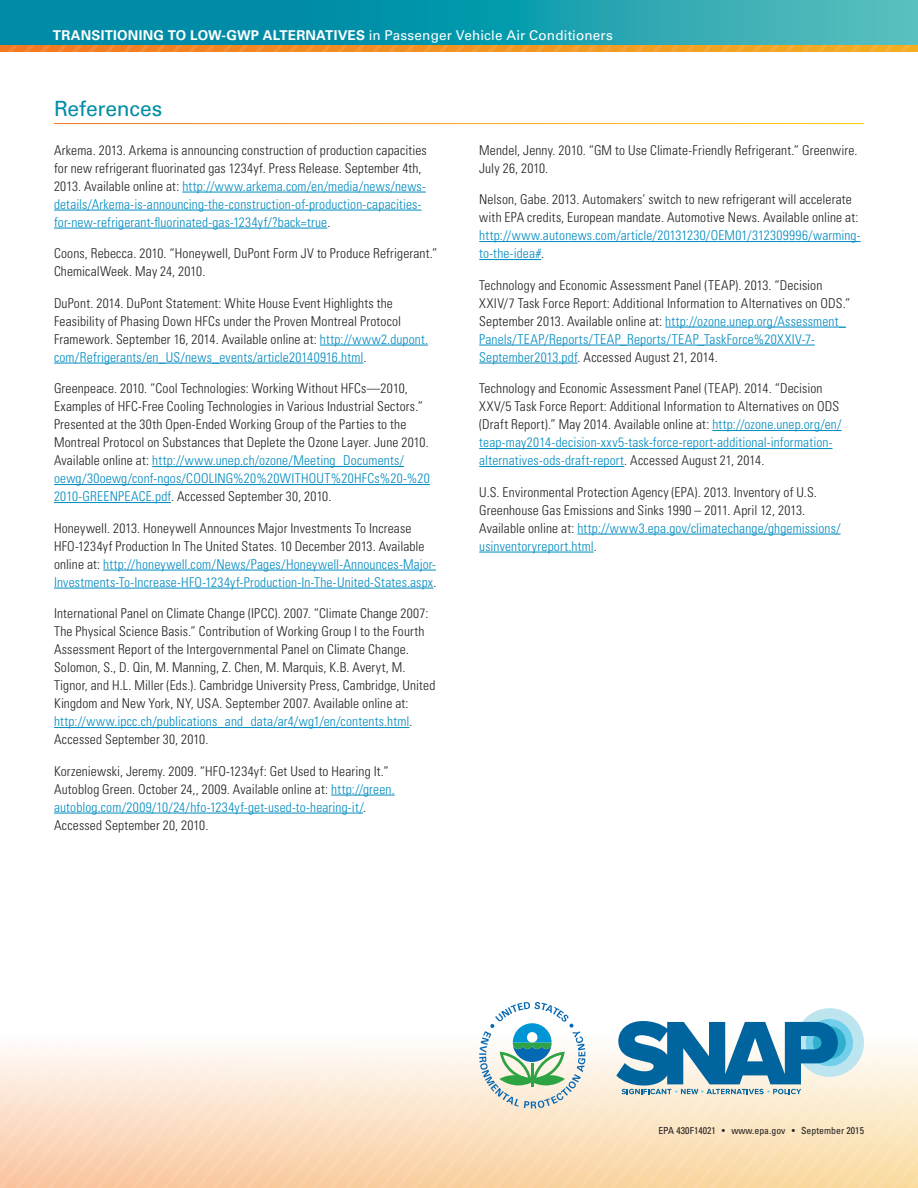
<style>
.page{position:relative;width:918px;height:1188px;background:#fff}
.page>*{position:absolute;margin:0;border:0;box-sizing:border-box;transform-origin:0 0}
.t1{font:21px "Univers LT Std";letter-spacing:-.005em;color:#008ca6}
.t2{font:300 condensed 13.5px/18px "Univers LT Std";letter-spacing:.01em;color:#231f20}
.t3{font:300 condensed 13.5px/18px "Univers LT Std";letter-spacing:.01em;color:#008bc0}
.t4{font:700 13.5px "Univers LT Std";letter-spacing:.015em;color:#fff}
.t5{font:condensed 9.75px "Univers LT Std";letter-spacing:.005em;color:#231f20}
.s1{font-weight:400}
.s2{color:#231f20}
.s3{color:#008bc0}
</style>
<div class="page">
<svg style="left:0;top:1029px;width:918px;height:159px;background:#fbe4ca"></svg>
<svg style="left:0;top:44px;width:918px;height:8px;background:#d89537"></svg>
<svg style="left:0;top:0;width:918px;height:44px;background:#189cad"></svg>
<hr style="left:182px;top:192px;width:244px;height:1px;background:#008bc0">
<hr style="left:54px;top:210px;width:368px;height:1px;background:#008bc0">
<hr style="left:54px;top:228px;width:273px;height:1px;background:#008bc0">
<hr style="left:320px;top:345px;width:108px;height:1px;background:#008bc0">
<hr style="left:54px;top:363px;width:309px;height:1px;background:#008bc0">
<hr style="left:152px;top:466px;width:252px;height:1px;background:#008bc0">
<hr style="left:54px;top:484px;width:376px;height:1px;background:#008bc0">
<hr style="left:54px;top:502px;width:117px;height:1px;background:#008bc0">
<hr style="left:103px;top:570px;width:333px;height:1px;background:#008bc0">
<hr style="left:54px;top:588px;width:379px;height:1px;background:#008bc0">
<hr style="left:54px;top:727px;width:355px;height:1px;background:#008bc0">
<hr style="left:331px;top:795px;width:64px;height:1px;background:#008bc0">
<hr style="left:54px;top:813px;width:309px;height:1px;background:#008bc0">
<hr style="left:479px;top:241px;width:382px;height:1px;background:#008bc0">
<hr style="left:479px;top:259px;width:62px;height:1px;background:#008bc0">
<hr style="left:665px;top:327px;width:181px;height:1px;background:#008bc0">
<hr style="left:479px;top:345px;width:336px;height:1px;background:#008bc0">
<hr style="left:479px;top:363px;width:99px;height:1px;background:#008bc0">
<hr style="left:712px;top:430px;width:130px;height:1px;background:#008bc0">
<hr style="left:479px;top:448px;width:354px;height:1px;background:#008bc0">
<hr style="left:479px;top:466px;width:145px;height:1px;background:#008bc0">
<hr style="left:577px;top:534px;width:264px;height:1px;background:#008bc0">
<hr style="left:479px;top:552px;width:115px;height:1px;background:#008bc0">
<svg style="left:479px;top:1002px;width:106px;height:106px"></svg>
<div style="left:795px;top:1008px;width:69px;height:69px;background:#bce5ef;border-radius:50%"></div>
<div style="left:806px;top:1019px;width:47px;height:47px;background:#72cfeb;border-radius:50%"></div>
<div style="left:813px;top:1026px;width:33px;height:33px;background:#31b0cd;border-radius:50%"></div>
<svg style="left:616px;top:1021px;width:222px;height:73px"></svg>
<p class="t4" style="left:53px;top:27px;width:562px">TRANSITIONING TO LOW-GWP ALTERNATIVES <span class="s1">in Passenger Vehicle Air Conditioners</span></p>
<h2 class="t1" style="left:54px;top:97px;width:110px">References</h2>
<p class="t3" style="left:54px;top:141px;width:374px"><span class="s2">Arkema. 2013. Arkema is announcing construction of production capacities for new refrigerant fluorinated gas 1234yf. Press Release. September 4th, 2013. Available online at:</span> http://www.arkema.com/en/media/news/news&shy;details/Arkema-is-announcing-the-construction-of-production-capacities&shy;for-new-refrigerant-fluorinated-gas-1234yf/?back=true<span class="s2">.</span></p>
<p class="t2" style="left:54px;top:244px;width:385px">Coons, Rebecca. 2010. “Honeywell, DuPont Form JV to Produce Refrigerant.”<br>ChemicalWeek. May 24, 2010.</p>
<p class="t2" style="left:54px;top:294px;width:376px">DuPont. 2014. DuPont Statement: White House Event Highlights the Feasibility of Phasing Down HFCs under the Proven Montreal Protocol Framework. September 16, 2014. Available online at: <span class="s3">http://www2.dupont. com/Refrigerants/en_US/news_events/article20140916.html</span>.</p>
<p class="t2" style="left:54px;top:379px;width:377px">Greenpeace. 2010. “Cool Technologies: Working Without HFCs—2010, Examples of HFC-Free Cooling Technologies in Various Industrial Sectors.” Presented at the 30th Open-Ended Working Group of the Parties to the Montreal Protocol on Substances that Deplete the Ozone Layer. June 2010.<br>Available online at: <span class="s3">http://www.unep.ch/ozone/Meeting_Documents/ oewg/30oewg/conf-ngos/COOLING%20%20WITHOUT%20HFCs%20-%20<br>2010-GREENPEACE.pdf</span>. Accessed September 30, 2010.</p>
<p class="t2" style="left:54px;top:519px;width:384px">Honeywell. 2013. Honeywell Announces Major Investments To Increase HFO-1234yf Production In The United States. 10 December 2013. Available online at: <span class="s3">http://honeywell.com/News/Pages/Honeywell-Announces-Major-Investments-To-Increase-HFO-1234yf-Production-In-The-United-States.aspx</span>.</p>
<p class="t2" style="left:54px;top:604px;width:383px">International Panel on Climate Change (IPCC). 2007. “Climate Change 2007:<br>The Physical Science Basis.” Contribution of Working Group I to the Fourth Assessment Report of the Intergovernmental Panel on Climate Change.<br>Solomon, S., D. Qin, M. Manning, Z. Chen, M. Marquis, K.B. Averyt, M.<br>Tignor, and H.L. Miller (Eds.). Cambridge University Press, Cambridge, United Kingdom and New York, NY, USA. September 2007. Available online at: <span class="s3">http://www.ipcc.ch/publications_and_data/ar4/wg1/en/contents.html</span>.<br>Accessed September 30, 2010.</p>
<p class="t2" style="left:54px;top:762px;width:342px">Korzeniewski, Jeremy. 2009. “HFO-1234yf: Get Used to Hearing It.” Autoblog Green. October 24,, 2009. Available online at: <span class="s3">http://green. autoblog.com/2009/10/24/hfo-1234yf-get-used-to-hearing-it/</span>.<br>Accessed September 20, 2010.</p>
<p class="t2" style="left:479px;top:141px;width:380px">Mendel, Jenny. 2010. “GM to Use Climate-Friendly Refrigerant.” Greenwire.<br>July 26, 2010.</p>
<p class="t2" style="left:479px;top:190px;width:383px">Nelson, Gabe. 2013. Automakers’ switch to new refrigerant will accelerate with EPA credits, European mandate. Automotive News. Available online at: <span class="s3">http://www.autonews.com/article/20131230/OEM01/312309996/warming&shy;to-the-idea#</span>.</p>
<p class="t2" style="left:479px;top:276px;width:373px">Technology and Economic Assessment Panel (TEAP). 2013. “Decision XXIV/7 Task Force Report: Additional Information to Alternatives on ODS.” September 2013. Available online at: <span class="s3">http://ozone.unep.org/Assessment_ Panels/TEAP/Reports/TEAP_Reports/TEAP_TaskForce%20XXIV-7- September2013.pdf</span>. Accessed August 21, 2014.</p>
<p class="t2" style="left:479px;top:379px;width:364px">Technology and Economic Assessment Panel (TEAP). 2014. “Decision XXV/5 Task Force Report: Additional Information to Alternatives on ODS (Draft Report).” May 2014. Available online at: <span class="s3">http://ozone.unep.org/en/ teap-may2014-decision-xxv5-task-force-report-additional-information&shy;alternatives-ods-draft-report</span>. Accessed August 21, 2014.</p>
<p class="t2" style="left:479px;top:483px;width:363px">U.S. Environmental Protection Agency (EPA). 2013. Inventory of U.S.<br>Greenhouse Gas Emissions and Sinks 1990 – 2011. April 12, 2013.<br>Available online at: <span class="s3">http://www3.epa.gov/climatechange/ghgemissions/ usinventoryreport.html</span>.</p>
<p class="t5" style="left:658px;top:1124px;width:207px">EPA 430F14021 • www.epa.gov • September 2015</p>
</div>
